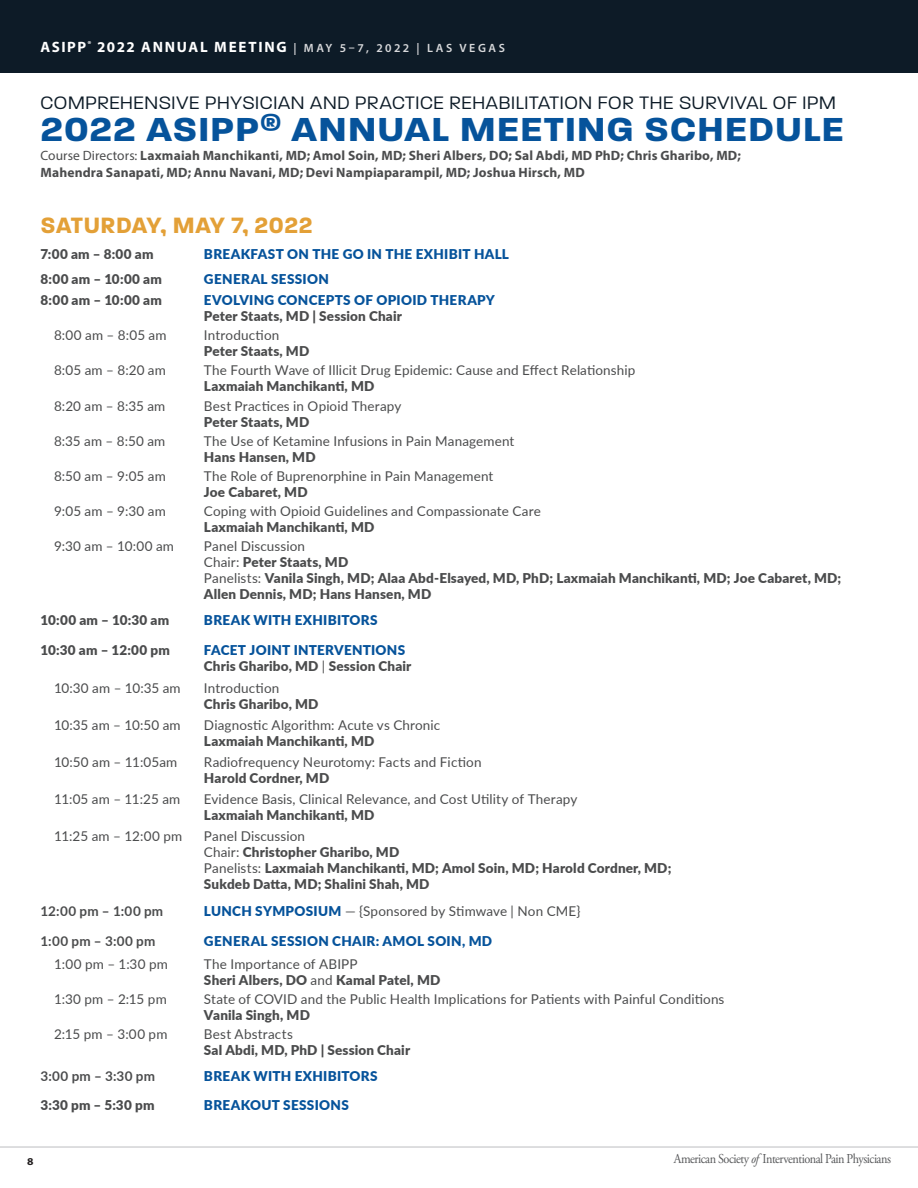
<style>
.page{position:relative;width:918px;height:1188px;background:#fff}
.page>*{position:absolute;margin:0;border:0;box-sizing:border-box;transform-origin:0 0}
.t1{font:700 36px "Paralucent";letter-spacing:.02em;color:#06539b;scale:1.1 1}
.t2{font:700 24px "Paralucent";letter-spacing:.02em;color:#e3a037}
.t3{font:300 19.5px "Paralucent";letter-spacing:.035em;color:#0d1b27}
.t4{font:700 15px "Myriad Pro";letter-spacing:.12em;color:#fff}
.t5{font:13.65px "Adobe Garamond Pro";letter-spacing:-.04em;color:#57585a;scale:.9 1}
.t6{font:900 13.5px/16px "Lato";letter-spacing:.01em;color:#4b4c4d}
.t7{font:13.5px "Lato";letter-spacing:.01em;color:#4b4c4d}
.t8{font:700 13.5px/16.5px "Myriad Pro";letter-spacing:.01em;color:#4b4c4d}
.t9{font:900 13.5px "Lato";letter-spacing:.02em;color:#06539b}
.t10{font:700 13.5px "Lato";letter-spacing:.015em;color:#4b4c4d}
.t11{font:700 10.5px "Myriad Pro";color:#231f20;scale:1.1 1}
.s1{font-weight:600;font-size:12px;color:#d8d9db}
.s2{font-weight:400}
.s3{color:#06539b}
.s4{font-weight:900;color:#06539b}
.s5{font-style:italic}
</style>
<div class="page">
<div style="left:0;top:0;width:918px;height:73px;background:#0d1b27"></div>
<hr style="left:0;top:1147px;width:918px;height:1px;background:#bcbdc0">
<p class="t4" style="left:40px;top:37px;width:466px">ASIPP<sup>®</sup> 2022 ANNUAL MEETING <span class="s1">| MAY 5–7, 2022 | LAS VEGAS</span></p>
<h3 class="t3" style="left:40px;top:91px;width:797px">COMPREHENSIVE PHYSICIAN AND PRACTICE REHABILITATION FOR THE SURVIVAL OF IPM</h3>
<h1 class="t1" style="left:40px;top:107px;width:732px">2022 ASIPP<sup>®</sup> ANNUAL MEETING SCHEDULE</h1>
<p class="t8" style="left:40px;top:147px;width:702px"><span class="s2">Course Directors:</span> Laxmaiah Manchikanti, MD; Amol Soin, MD; Sheri Albers, DO; Sal Abdi, MD PhD; Chris Gharibo, MD;<br>Mahendra Sanapati, MD; Annu Navani, MD; Devi Nampiaparampil, MD; Joshua Hirsch, MD</p>
<h2 class="t2" style="left:40px;top:211px;width:274px">SATURDAY, MAY 7, 2022</h2>
<p class="t6" style="left:40px;top:245px;width:115px">7:00 am – 8:00 am</p>
<p class="t9" style="left:204px;top:244px;width:307px">BREAKFAST ON THE GO IN THE EXHIBIT HALL</p>
<p class="t6" style="left:40px;top:270px;width:123px">8:00 am – 10:00 am</p>
<p class="t9" style="left:204px;top:268px;width:126px">GENERAL SESSION</p>
<p class="t6" style="left:40px;top:291px;width:123px">8:00 am – 10:00 am</p>
<p class="t9" style="left:204px;top:290px;width:293px">EVOLVING CONCEPTS OF OPIOID THERAPY</p>
<p class="t6" style="left:204px;top:307px;width:199px">Peter Staats, MD | Session Chair</p>
<p class="t7" style="left:54px;top:326px;width:114px">8:00 am – 8:05 am</p>
<p class="t7" style="left:204px;top:326px;width:77px">Introduction</p>
<p class="t6" style="left:204px;top:343px;width:107px">Peter Staats, MD</p>
<p class="t7" style="left:54px;top:361px;width:113px">8:05 am – 8:20 am</p>
<p class="t7" style="left:204px;top:361px;width:433px">The Fourth Wave of Illicit Drug Epidemic: Cause and Effect Relationship</p>
<p class="t6" style="left:204px;top:378px;width:172px">Laxmaiah Manchikanti, MD</p>
<p class="t7" style="left:54px;top:396px;width:113px">8:20 am – 8:35 am</p>
<p class="t7" style="left:204px;top:396px;width:199px">Best Practices in Opioid Therapy</p>
<p class="t6" style="left:204px;top:413px;width:107px">Peter Staats, MD</p>
<p class="t7" style="left:54px;top:431px;width:113px">8:35 am – 8:50 am</p>
<p class="t7" style="left:204px;top:431px;width:312px">The Use of Ketamine Infusions in Pain Management</p>
<p class="t6" style="left:204px;top:448px;width:113px">Hans Hansen, MD</p>
<p class="t7" style="left:54px;top:466px;width:113px">8:50 am – 9:05 am</p>
<p class="t7" style="left:204px;top:466px;width:291px">The Role of Buprenorphine in Pain Management</p>
<p class="t6" style="left:204px;top:483px;width:105px">Joe Cabaret, MD</p>
<p class="t7" style="left:54px;top:502px;width:113px">9:05 am – 9:30 am</p>
<p class="t7" style="left:204px;top:502px;width:338px">Coping with Opioid Guidelines and Compassionate Care</p>
<p class="t6" style="left:204px;top:519px;width:172px">Laxmaiah Manchikanti, MD</p>
<p class="t7" style="left:54px;top:537px;width:122px">9:30 am – 10:00 am</p>
<p class="t6" style="left:204px;top:538px;width:639px"><span class="s2">Panel Discussion<br>Chair:</span> Peter Staats, MD<br><span class="s2">Panelists:</span> Vanila Singh, MD; Alaa Abd-Elsayed, MD, PhD; Laxmaiah Manchikanti, MD; Joe Cabaret, MD; Allen Dennis, MD; Hans Hansen, MD</p>
<p class="t6" style="left:41px;top:612px;width:130px">10:00 am – 10:30 am</p>
<p class="t9" style="left:204px;top:610px;width:175px">BREAK WITH EXHIBITORS</p>
<p class="t6" style="left:41px;top:641px;width:131px">10:30 am – 12:00 pm</p>
<p class="t6" style="left:204px;top:641px;width:209px"><span class="s3">FACET JOINT INTERVENTIONS<br></span>Chris Gharibo, MD <span class="s2">|</span> Session Chair</p>
<p class="t7" style="left:54px;top:679px;width:128px">10:30 am – 10:35 am</p>
<p class="t7" style="left:204px;top:679px;width:77px">Introduction</p>
<p class="t6" style="left:204px;top:696px;width:116px">Chris Gharibo, MD</p>
<p class="t7" style="left:54px;top:716px;width:128px">10:35 am – 10:50 am</p>
<p class="t7" style="left:204px;top:716px;width:238px">Diagnostic Algorithm: Acute vs Chronic</p>
<p class="t6" style="left:204px;top:733px;width:172px">Laxmaiah Manchikanti, MD</p>
<p class="t7" style="left:54px;top:753px;width:125px">10:50 am – 11:05am</p>
<p class="t7" style="left:204px;top:753px;width:279px">Radiofrequency Neurotomy: Facts and Fiction</p>
<p class="t6" style="left:204px;top:770px;width:127px">Harold Cordner, MD</p>
<p class="t7" style="left:54px;top:789px;width:128px">11:05 am – 11:25 am</p>
<p class="t7" style="left:204px;top:789px;width:375px">Evidence Basis, Clinical Relevance, and Cost Utility of Therapy</p>
<p class="t6" style="left:204px;top:806px;width:172px">Laxmaiah Manchikanti, MD</p>
<p class="t7" style="left:54px;top:826px;width:130px">11:25 am – 12:00 pm</p>
<p class="t6" style="left:204px;top:827px;width:469px"><span class="s2">Panel Discussion<br>Chair:</span> Christopher Gharibo, MD<br><span class="s2">Panelists:</span> Laxmaiah Manchikanti, MD; Amol Soin, MD; Harold Cordner, MD; Sukdeb Datta, MD; Shalini Shah, MD</p>
<p class="t10" style="left:41px;top:901px;width:124px">12:00 pm – 1:00 pm</p>
<p class="t7" style="left:204px;top:902px;width:378px"><span class="s4">LUNCH SYMPOSIUM</span> — {Sponsored by Stimwave | Non CME}</p>
<p class="t10" style="left:41px;top:931px;width:116px">1:00 pm – 3:00 pm</p>
<p class="t9" style="left:204px;top:931px;width:290px">GENERAL SESSION CHAIR: AMOL SOIN, MD</p>
<p class="t7" style="left:54px;top:954px;width:115px">1:00 pm – 1:30 pm</p>
<p class="t6" style="left:204px;top:955px;width:238px"><span class="s2">The Importance of ABIPP<br></span>Sheri Albers, DO <span class="s2">and</span> Kamal Patel, MD</p>
<p class="t7" style="left:54px;top:989px;width:114px">1:30 pm – 2:15 pm</p>
<p class="t7" style="left:204px;top:989px;width:522px">State of COVID and the Public Health Implications for Patients with Painful Conditions</p>
<p class="t6" style="left:204px;top:1006px;width:107px">Vanila Singh, MD</p>
<p class="t7" style="left:54px;top:1024px;width:115px">2:15 pm – 3:00 pm</p>
<p class="t7" style="left:204px;top:1024px;width:90px">Best Abstracts</p>
<p class="t6" style="left:204px;top:1041px;width:208px">Sal Abdi, MD, PhD | Session Chair</p>
<p class="t10" style="left:41px;top:1066px;width:116px">3:00 pm – 3:30 pm</p>
<p class="t9" style="left:204px;top:1066px;width:175px">BREAK WITH EXHIBITORS</p>
<p class="t6" style="left:41px;top:1097px;width:115px">3:30 pm – 5:30 pm</p>
<p class="t9" style="left:204px;top:1095px;width:146px">BREAKOUT SESSIONS</p>
<p class="t11" style="left:27px;top:1155px;width:7px">8</p>
<p class="t5" style="left:674px;top:1150px;width:243px">American Society <span class="s5">of</span> Interventional Pain Physicians</p>
</div>
